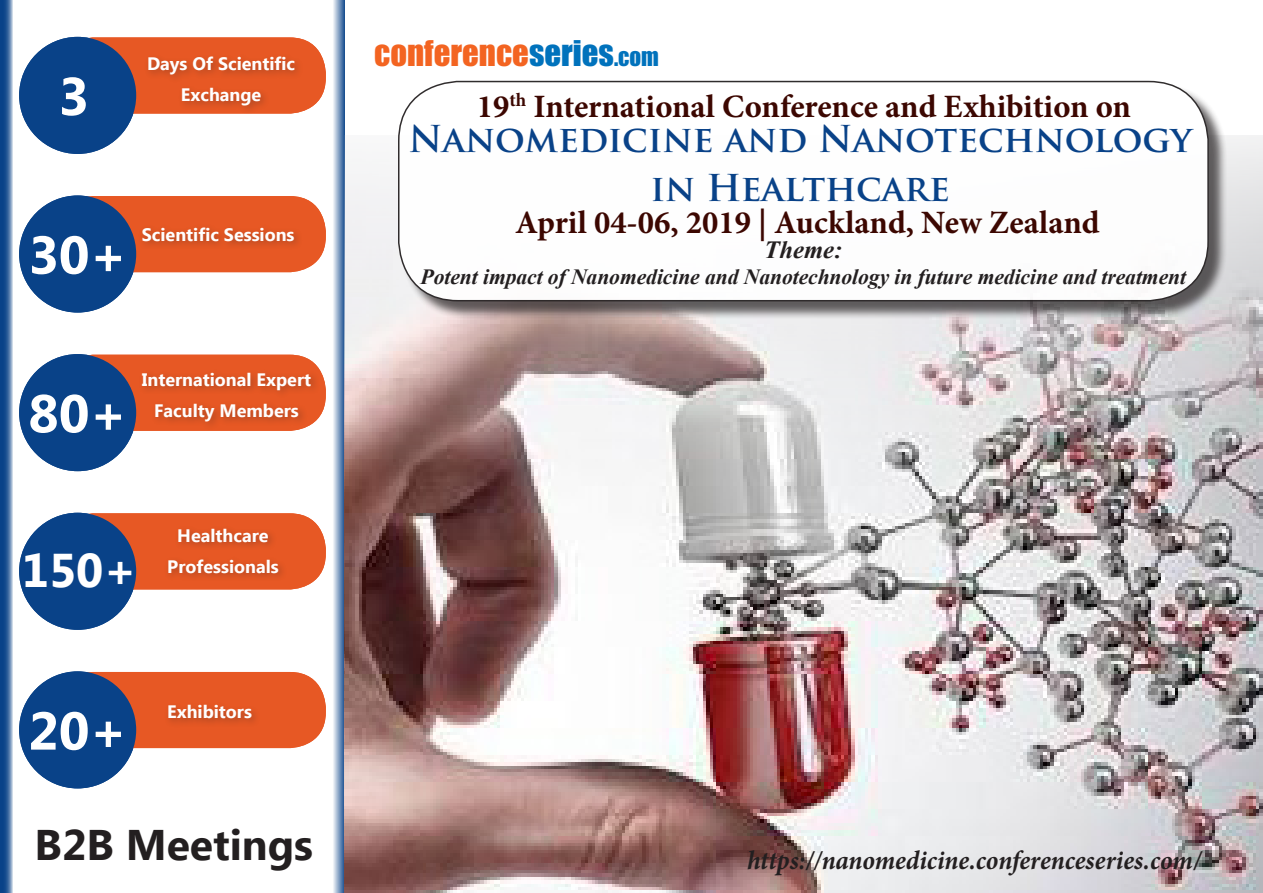
<style>
.page{position:relative;width:1263px;height:893px;background:#fff}
.page>*{position:absolute;margin:0;border:0;box-sizing:border-box;transform-origin:0 0}
.t1{font:700 53.25px "Ebrima";color:#fff}
.t2{font:700 47.25px "Ebrima";color:#fff}
.t3{font:700 42.75px "Ebrima";color:#231f20}
.t4{font:700 36.15px "Trajan Pro";color:#094288}
.t5{font:32.7px "Impact";color:#f36421}
.t6{font:700 32.55px "Minion Pro";color:#3c0701}
.t7{font:italic 700 26.85px "Minion Pro";letter-spacing:-.005em;color:#231f20;scale:.95 1}
.t8{font:italic 700 24.6px "Times New Roman";color:#231f20}
.t9{font:italic 700 21.6px "Times New Roman";letter-spacing:-.005em;color:#231f20}
.t10{font:700 18px/30.9px "Ebrima";color:#fff;text-align:center}
.s1{color:#0072bc}
.s2{font-size:22.95px;color:#0072bc}
</style>
<div class="page">
<svg style="left:333px;top:0;width:12px;height:893px;background:#8da7c8"></svg>
<img style="left:345px;top:135px;width:918px;height:758px">
<div style="left:58px;top:37px;width:268px;height:77px;background:#e75824;border-radius:36px"></div>
<div style="left:19px;top:37px;width:117px;height:117px;background:#094288;border-radius:50%"></div>
<div style="left:144px;top:53px;width:160px;height:62px;background:#231f20;opacity:.3"></div>
<div style="left:58px;top:196px;width:268px;height:76px;background:#e75824;border-radius:36px"></div>
<div style="left:19px;top:195px;width:117px;height:118px;background:#094288;border-radius:50%"></div>
<div style="left:138px;top:224px;width:165px;height:27px;background:#231f20;opacity:.3"></div>
<div style="left:58px;top:355px;width:268px;height:76px;background:#e75824;border-radius:36px"></div>
<div style="left:19px;top:354px;width:117px;height:117px;background:#094288;border-radius:50%"></div>
<div style="left:138px;top:369px;width:182px;height:61px;background:#231f20;opacity:.3"></div>
<div style="left:58px;top:513px;width:268px;height:76px;background:#e75824;border-radius:36px"></div>
<div style="left:19px;top:513px;width:117px;height:117px;background:#094288;border-radius:50%"></div>
<div style="left:164px;top:525px;width:124px;height:57px;background:#231f20;opacity:.3"></div>
<div style="left:58px;top:672px;width:268px;height:76px;background:#e75824;border-radius:36px"></div>
<div style="left:19px;top:671px;width:117px;height:117px;background:#094288;border-radius:50%"></div>
<div style="left:164px;top:701px;width:97px;height:27px;background:#231f20;opacity:.3"></div>
<svg style="left:0;top:0;width:13px;height:893px;background:#3e6aa1"></svg>
<div style="left:400px;top:83px;width:827px;height:237px;background:#231f20;opacity:.75"></div>
<div style="left:399px;top:82px;width:809px;height:219px;background:#fff;border-radius:60px"></div>
<div style="left:398px;top:81px;width:811px;height:220px;border:2px solid #231f20;border-radius:60px"></div>
<p class="t1" style="left:58px;top:57px;width:32px">3</p>
<p class="t10" style="left:147px;top:49px;width:150px">Days Of Scientific<br>Exchange</p>
<p class="t5" style="left:374px;top:28px;width:286px">CONFERENCE<span class="s1">SERIES</span><span class="s2">.COM</span></p>
<p class="t6" style="left:477px;top:83px;width:656px">19<sup>th</sup> International Conference and Exhibition on</p>
<p class="t4" style="left:408px;top:117px;width:785px">Nanomedicine and Nanotechnology</p>
<p class="t4" style="left:650px;top:165px;width:301px">in Healthcare</p>
<p class="t6" style="left:515px;top:200px;width:586px">April 04-06, 2019 | Auckland, New Zealand</p>
<p class="t10" style="left:142px;top:220px;width:154px">Scientific Sessions</p>
<p class="t1" style="left:28px;top:215px;width:100px">30+</p>
<p class="t8" style="left:764px;top:233px;width:80px">Theme:</p>
<p class="t9" style="left:421px;top:262px;width:767px">Potent impact of Nanomedicine and Nanotechnology in future medicine and treatment</p>
<p class="t1" style="left:28px;top:374px;width:100px">80+</p>
<p class="t10" style="left:142px;top:365px;width:171px">International Expert<br>Faculty Members</p>
<p class="t2" style="left:22px;top:535px;width:116px">150+</p>
<p class="t10" style="left:167px;top:521px;width:113px">Healthcare<br>Professionals</p>
<p class="t1" style="left:28px;top:691px;width:100px">20+</p>
<p class="t10" style="left:167px;top:697px;width:86px">Exhibitors</p>
<h3 class="t3" style="left:35px;top:813px;width:280px">B2B Meetings</h3>
<p class="t7" style="left:747px;top:841px;width:479px">https://nanomedicine.conferenceseries.com/</p>
</div>
